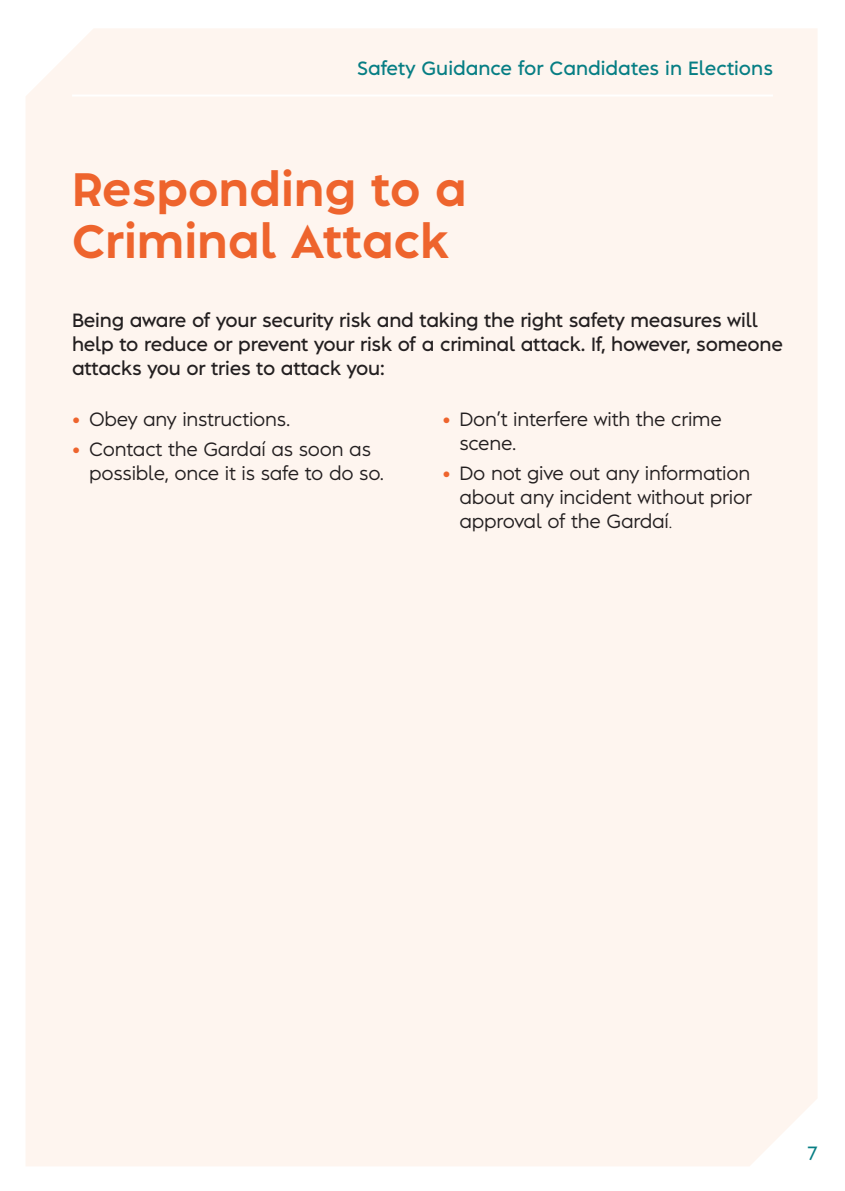
<style>
.page{position:relative;width:845px;height:1191px;background:#fff}
.page>*{position:absolute;margin:0;border:0;box-sizing:border-box;transform-origin:0 0}
.t1{font:800 44px/52px "Albula";color:#ee642d}
.t2{font:18px/24px "Albula";letter-spacing:-.01em;color:#231f20}
.t3{font:600 18px/24px "Albula";letter-spacing:-.01em;color:#231f20}
.t4{font:600 18px "Albula";color:#077e84}
.t5{font:500 18px "Albula";color:#077e84}
.s1{font-weight:800;color:#ee642d}
.s2{font-weight:300}
</style>
<div class="page">
<div style="left:26px;top:28px;width:791px;height:1138px;background:#fef5ef"></div>
<hr style="left:72px;top:94px;width:701px;height:2px;background:#fff">
<p class="t4" style="left:357px;top:54px;width:417px">Safety Guidance for Candidates in Elections</p>
<p class="t1" style="left:72px;top:159px;width:396px">Responding to a<br>Criminal Attack</p>
<p class="t3" style="left:72px;top:306px;width:712px">Being aware of your security risk and taking the right safety measures will help to reduce or prevent your risk of a criminal attack. If, however, someone attacks you or tries to attack you:</p>
<p class="t2" style="left:72px;top:405px;width:220px"><span class="s1">•</span> Obey any instructions.</p>
<p class="t2" style="left:89px;top:435px;width:297px;text-indent:-17px"><span class="s1">•</span> Contact the Gardaí as soon as possible, once it is safe to do so.</p>
<p class="t2" style="left:459px;top:405px;width:264px;text-indent:-17px"><span class="s1">•</span> Don’t interfere with the crime scene.</p>
<p class="t2" style="left:459px;top:459px;width:294px;text-align:justify;text-indent:-17px"><span class="s1">•</span> Do not give out any information about any incident without prior approval of the Gardaí<span class="s2">.</span></p>
<p class="t5" style="left:807px;top:1138px;width:11px">7</p>
</div>
